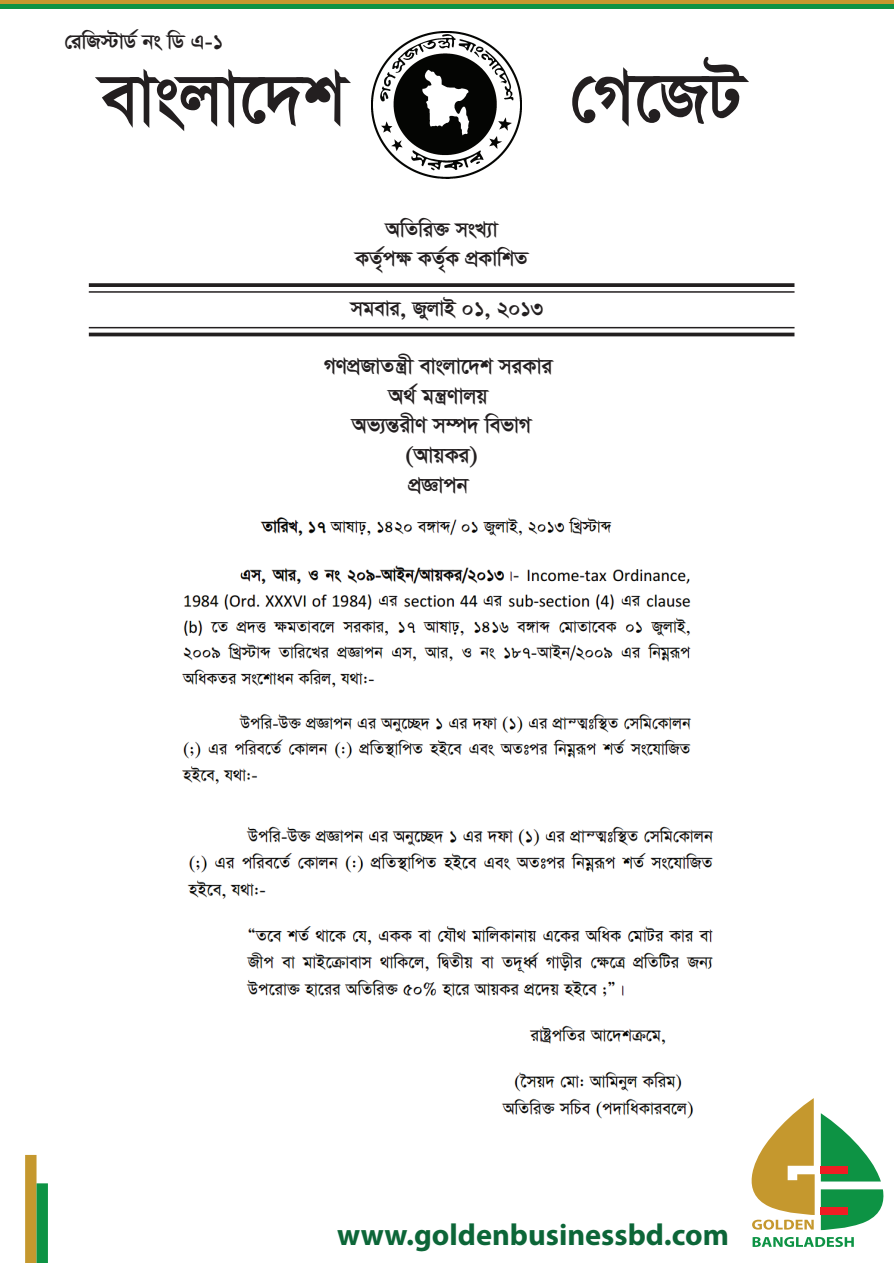
<style>
.page{position:relative;width:894px;height:1263px;background:#fff}
.page>*{position:absolute;margin:0;border:0;box-sizing:border-box;transform-origin:0 0}
.t1{font:700 83.1px "Sutonny MJ";color:#231f20}
.t2{font:700 30.45px "Myriad Pro";color:#0c6638}
.t3{font:700 24.75px/29.7px "Sutonny MJ";color:#231f20;text-align:center}
.t4{font:700 24px/28.8px "Sutonny MJ";color:#231f20;text-align:center}
</style>
<div class="page">
<hr style="left:0;top:0;width:893px;height:4px;background:#c5982e">
<div style="left:0;top:4px;width:893px;height:5px;background:#0d9344"></div>
<div style="left:25px;top:1154px;width:12px;height:109px;background:#c5982e"></div>
<div style="left:36px;top:1183px;width:12px;height:80px;background:#0d9344"></div>
<img style="left:371px;top:32px;width:150px;height:147px">
<svg style="left:820px;top:1113px;width:64px;height:117px"></svg>
<svg style="left:751px;top:1098px;width:63px;height:131px"></svg>
<svg style="left:752px;top:1236px;width:101px;height:11px"></svg>
<div style="left:820px;top:1165px;width:27px;height:8px;background:#ee1d23"></div>
<div style="left:820px;top:1207px;width:27px;height:8px;background:#ee1d23"></div>
<svg style="left:89px;top:283px;width:705px;height:4px;background:#302c2d"></svg>
<hr style="left:89px;top:291px;width:705px;height:2px;background:#231f20">
<hr style="left:89px;top:333px;width:705px;height:3px;background:#231f20">
<hr style="left:89px;top:327px;width:705px;height:1px;background:#231f20">
<img style="left:182px;top:517px;width:510px;height:267px">
<img style="left:187px;top:826px;width:527px;height:293px">
<p class="t4" style="left:64px;top:28px;width:160px">†IWR÷VW© BS WW G-1</p>
<h1 class="t1" style="left:101px;top:52px;width:246px">EVSJV‡`K</h1>
<h1 class="t1" style="left:569px;top:51px;width:176px">†M‡RU</h1>
<p class="t4" style="left:355px;top:216px;width:174px">AWZWI³ MSL¨V<br>KZ©„CŸ KZ©„K CÖKVWKZ</p>
<p class="t4" style="left:351px;top:295px;width:194px">MGEVI, RYJVB 01, 2013</p>
<p class="t3" style="left:324px;top:352px;width:230px">MYCÖRVZŠ¿X EVSJV‡`K MIKVI<br>A_© GŠ¿YVJQ<br>AF¨ŠÍIXY M¤Ú` WEFVM (AVQKI)<br>CÖÁVCB</p>
<p class="t2" style="left:337px;top:1215px;width:393px">www.goldenbusinessbd.com</p>
</div>
